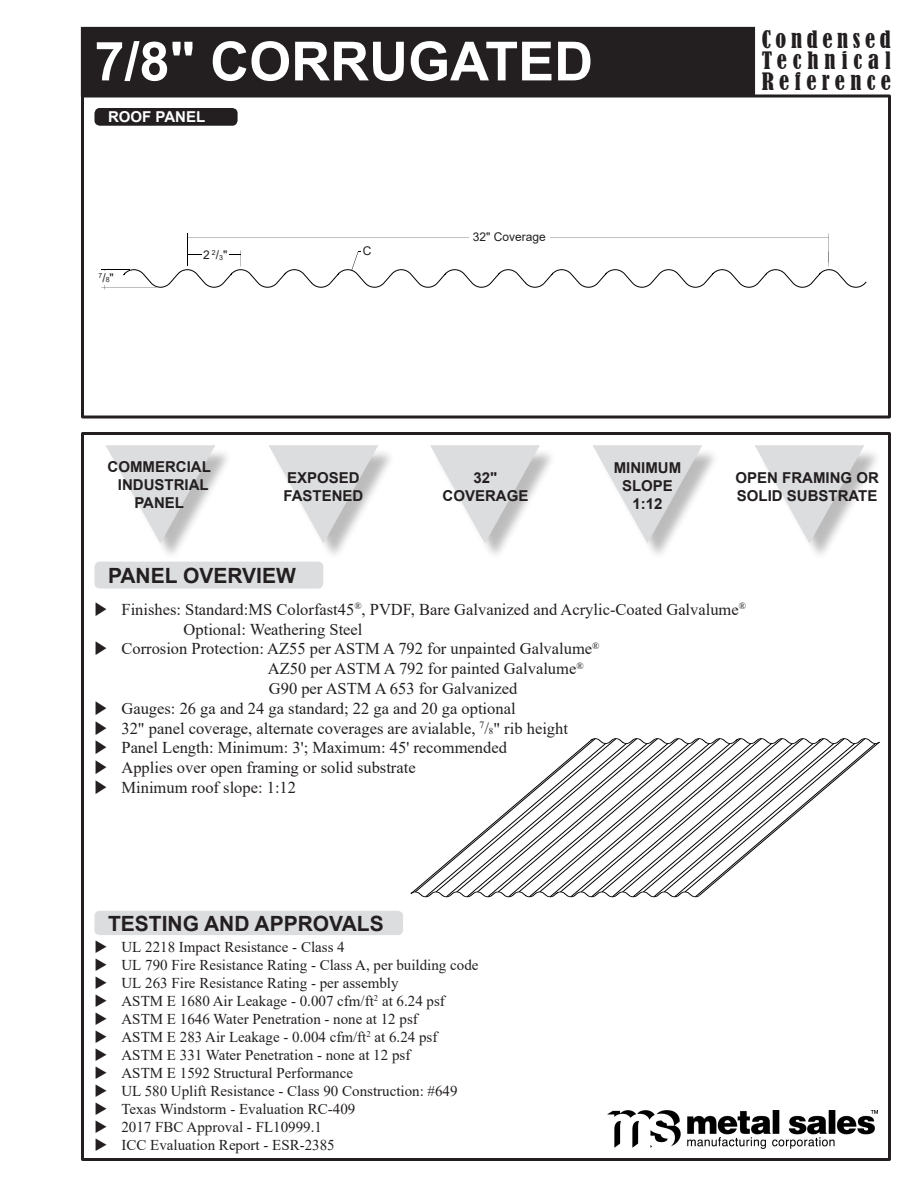
<style>
.page{position:relative;width:918px;height:1188px;background:#fff}
.page>*{position:absolute;margin:0;border:0;box-sizing:border-box;transform-origin:0 0}
.PageMaker_Defaults{font:700 54px "Arial";color:#fff}
.t1{font:condensed 22.5px/21px "Bernard";letter-spacing:.24em;color:#231f20;text-align:justify}
.PageMaker_Defaults-2{font:700 21px "Arial";color:#231f20}
.PageMaker_Defaults-3{font:16.5px "Times New Roman";color:#231f20}
.PageMaker_Defaults-4{font:15px "Times New Roman";color:#231f20}
.PageMaker_Defaults-5{font:700 15px "Arial";color:#231f20}
.PageMaker_Defaults-6{font:700 15px "Arial";color:#fff}
.PageMaker_Defaults-7{font:12px "Arial";color:#231f20}
.PageMaker_Defaults-8{font:7.05px "Arial";color:#231f20}
.s1{font-size:12px}
.s2{font-size:9px}
</style>
<div class="page">
<div style="left:81px;top:94px;width:810px;height:324px;border:3px solid #231f20"></div>
<div style="left:81px;top:432px;width:810px;height:729px;border:3px solid #231f20"></div>
<div style="left:81px;top:27px;width:674px;height:69px;background:#231f20"></div>
<div style="left:434px;top:448px;width:123px;height:113px;background:#231f20;opacity:.3"></div>
<svg style="left:430px;top:445px;width:110px;height:98px"></svg>
<div style="left:272px;top:448px;width:123px;height:113px;background:#231f20;opacity:.3"></div>
<svg style="left:269px;top:445px;width:110px;height:98px"></svg>
<div style="left:596px;top:448px;width:123px;height:113px;background:#231f20;opacity:.3"></div>
<svg style="left:593px;top:445px;width:110px;height:98px"></svg>
<div style="left:758px;top:448px;width:123px;height:113px;background:#231f20;opacity:.3"></div>
<svg style="left:755px;top:445px;width:110px;height:98px"></svg>
<div style="left:109px;top:448px;width:123px;height:113px;background:#231f20;opacity:.3"></div>
<svg style="left:106px;top:445px;width:109px;height:98px"></svg>
<img style="left:608px;top:1111px;width:270px;height:37px">
<div style="left:94px;top:562px;width:229px;height:27px;background:#dcdddf;border-radius:5px"></div>
<div style="left:94px;top:911px;width:309px;height:24px;background:#dcdddf;border-radius:5px"></div>
<hr style="left:187px;top:234px;width:1px;height:32px;background:#000">
<svg style="left:101px;top:251px;width:766px;height:39px"></svg>
<hr style="left:187px;top:254px;width:54px;height:1px;background:#000">
<div style="left:202px;top:247px;width:27px;height:14px;background:#fff"></div>
<div style="left:98px;top:271px;width:16px;height:14px;background:#fff"></div>
<div style="left:94px;top:108px;width:144px;height:18px;background:#231f20;border-radius:5px"></div>
<div style="left:363px;top:247px;width:8px;height:8px;background:#fff"></div>
<svg style="left:411px;top:739px;width:467px;height:158px"></svg>
<svg style="left:591px;top:738px;width:289px;height:6px"></svg>
<p class="PageMaker_Defaults" style="left:94px;top:23px;width:500px">7/8" CORRUGATED</p>
<p class="PageMaker_Defaults-6" style="left:108px;top:107px;width:99px">ROOF PANEL</p>
<p class="PageMaker_Defaults-8" style="left:98px;top:273px;width:17px">7<span class="s1">/</span>8<span class="s1">"</span></p>
<p class="PageMaker_Defaults-7" style="left:203px;top:246px;width:25px">2 <sup>2</sup>/<sub>3</sub>"</p>
<p class="PageMaker_Defaults-7" style="left:363px;top:243px;width:10px">C</p>
<p class="PageMaker_Defaults-7" style="left:473px;top:228px;width:74px">32" Coverage</p>
<h2 class="t1" style="left:762px;top:29px;width:131px">Condensed Technical Reference</h2>
<p class="PageMaker_Defaults-5" style="left:108px;top:456px;width:105px">COMMERCIAL</p>
<p class="PageMaker_Defaults-5" style="left:118px;top:474px;width:92px">INDUSTRIAL</p>
<p class="PageMaker_Defaults-5" style="left:134px;top:492px;width:51px">PANEL</p>
<p class="PageMaker_Defaults-5" style="left:287px;top:468px;width:74px">EXPOSED</p>
<p class="PageMaker_Defaults-5" style="left:283px;top:486px;width:82px">FASTENED</p>
<p class="PageMaker_Defaults-2" style="left:108px;top:561px;width:189px">PANEL OVERVIEW</p>
<p class="PageMaker_Defaults-5" style="left:474px;top:467px;width:25px">32"</p>
<p class="PageMaker_Defaults-5" style="left:443px;top:485px;width:87px">COVERAGE</p>
<p class="PageMaker_Defaults-5" style="left:614px;top:458px;width:69px">MINIMUM</p>
<p class="PageMaker_Defaults-5" style="left:622px;top:476px;width:52px">SLOPE</p>
<p class="PageMaker_Defaults-5" style="left:632px;top:494px;width:32px">1:12</p>
<p class="PageMaker_Defaults-5" style="left:736px;top:467px;width:145px">OPEN FRAMING OR</p>
<p class="PageMaker_Defaults-5" style="left:737px;top:485px;width:142px">SOLID SUBSTRATE</p>
<p class="PageMaker_Defaults-3" style="left:94px;top:598px;width:653px">◆ Finishes: Standard:MS Colorfast45<sup>®</sup>, PVDF, Bare Galvanized and Acrylic-Coated Galvalume<sup>®</sup></p>
<p class="PageMaker_Defaults-3" style="left:184px;top:617px;width:180px">Optional: Weathering Steel</p>
<p class="PageMaker_Defaults-3" style="left:94px;top:637px;width:506px">◆ Corrosion Protection: AZ55 per ASTM A 792 for unpainted Galvalume<sup>®</sup></p>
<p class="PageMaker_Defaults-3" style="left:268px;top:657px;width:317px">AZ50 per ASTM A 792 for painted Galvalume<sup>®</sup></p>
<p class="PageMaker_Defaults-3" style="left:269px;top:677px;width:250px">G90 per ASTM A 653 for Galvanized</p>
<p class="PageMaker_Defaults-3" style="left:94px;top:697px;width:423px">◆ Gauges: 26 ga and 24 ga standard; 22 ga and 20 ga optional</p>
<p class="PageMaker_Defaults-3" style="left:94px;top:716px;width:475px">◆ 32" panel coverage, alternate coverages are avialable, <sup>7</sup>/<span class="s2">8</span>" rib height</p>
<p class="PageMaker_Defaults-3" style="left:94px;top:736px;width:414px">◆ Panel Length: Minimum: 3'; Maximum: 45' recommended</p>
<p class="PageMaker_Defaults-3" style="left:94px;top:756px;width:323px">◆ Applies over open framing or solid substrate</p>
<p class="PageMaker_Defaults-3" style="left:94px;top:776px;width:203px">◆ Minimum roof slope: 1:12</p>
<p class="PageMaker_Defaults-2" style="left:108px;top:908px;width:277px">TESTING AND APPROVALS</p>
<p class="PageMaker_Defaults-4" style="left:94px;top:937px;width:252px">◆ UL 2218 Impact Resistance - Class 4</p>
<p class="PageMaker_Defaults-4" style="left:94px;top:955px;width:386px">◆ UL 790 Fire Resistance Rating - Class A, per building code</p>
<p class="PageMaker_Defaults-4" style="left:94px;top:973px;width:306px">◆ UL 263 Fire Resistance Rating - per assembly</p>
<p class="PageMaker_Defaults-4" style="left:94px;top:991px;width:352px">◆ ASTM E 1680 Air Leakage - 0.007 cfm/ft<sup>2</sup> at 6.24 psf</p>
<p class="PageMaker_Defaults-4" style="left:94px;top:1009px;width:325px">◆ ASTM E 1646 Water Penetration - none at 12 psf</p>
<p class="PageMaker_Defaults-4" style="left:94px;top:1027px;width:344px">◆ ASTM E 283 Air Leakage - 0.004 cfm/ft<sup>2</sup> at 6.24 psf</p>
<p class="PageMaker_Defaults-4" style="left:94px;top:1045px;width:317px">◆ ASTM E 331 Water Penetration - none at 12 psf</p>
<p class="PageMaker_Defaults-4" style="left:94px;top:1063px;width:260px">◆ ASTM E 1592 Structural Performance</p>
<p class="PageMaker_Defaults-4" style="left:94px;top:1081px;width:365px">◆ UL 580 Uplift Resistance - Class 90 Construction: #649</p>
<p class="PageMaker_Defaults-4" style="left:94px;top:1099px;width:262px">◆ Texas Windstorm - Evaluation RC-409</p>
<p class="PageMaker_Defaults-4" style="left:94px;top:1117px;width:229px">◆ 2017 FBC Approval - FL10999.1</p>
<p class="PageMaker_Defaults-4" style="left:94px;top:1135px;width:242px">◆ ICC Evaluation Report - ESR-2385</p>
</div>
